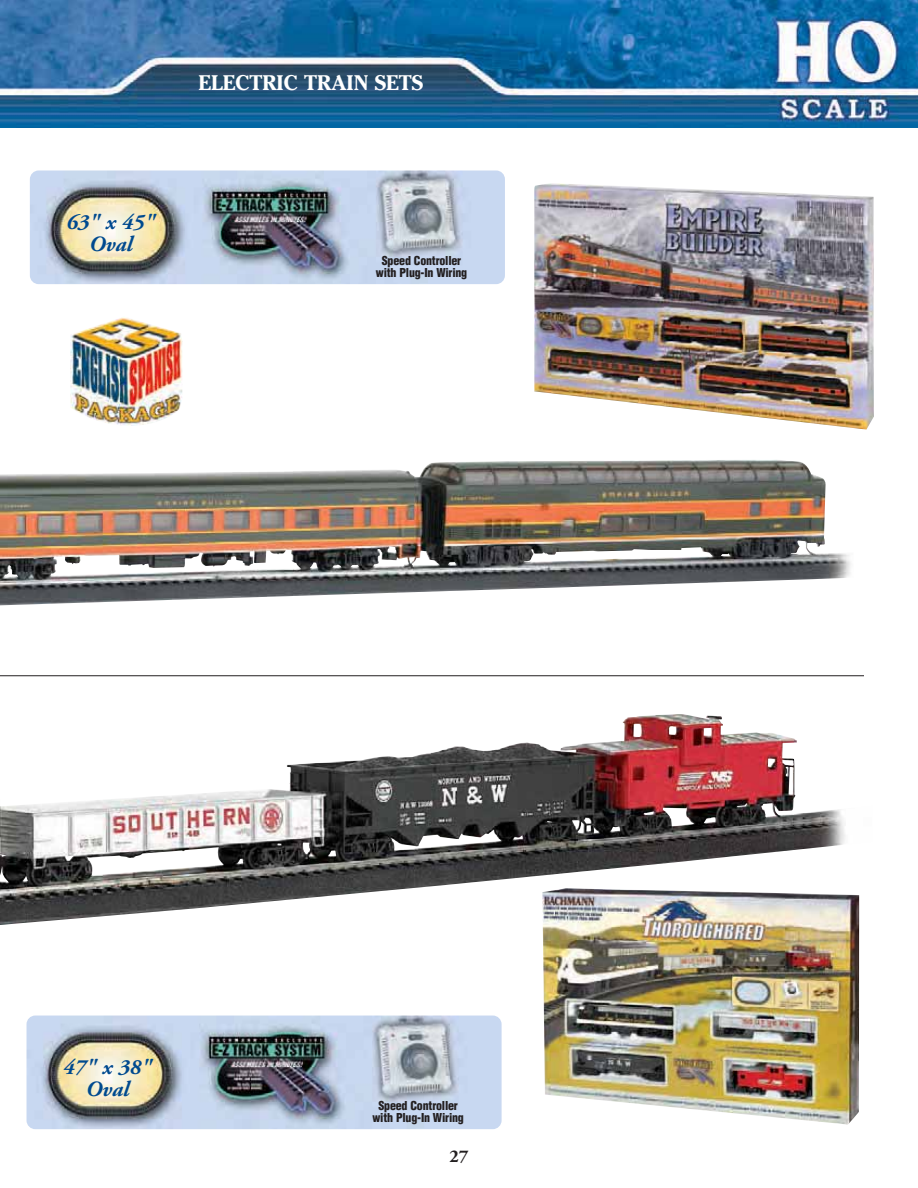
<style>
.page{position:relative;width:918px;height:1188px;background:#fff}
.page>*{position:absolute;margin:0;border:0;box-sizing:border-box;transform-origin:0 0}
.t1{font:italic 700 21.75px/21.5px "Adobe Garamond";color:#004a8f;text-align:center}
.t2{font:700 21px "Cheltenham";color:#fff}
.t3{font:700 18px "Adobe Garamond";color:#231f20}
.t4{font:900 condensed 12px/12px "Helvetica";letter-spacing:-.02em;color:#231f20;text-align:center}
</style>
<div class="page">
<img style="left:0;top:0;width:918px;height:127px">
<hr style="left:0;top:675px;width:864px;height:1px;background:#231f20">
<img style="left:27px;top:1016px;width:475px;height:113px;border-radius:9px">
<img style="left:0;top:714px;width:860px;height:212px">
<img style="left:542px;top:888px;width:317px;height:237px">
<img style="left:30px;top:170px;width:475px;height:114px;border-radius:9px">
<img style="left:534px;top:183px;width:340px;height:247px">
<img style="left:70px;top:317px;width:112px;height:109px">
<img style="left:0;top:460px;width:851px;height:146px">
<h2 class="t2" style="left:199px;top:75px;width:226px">ELECTRIC TRAIN SETS</h2>
<h1 class="t1" style="left:67px;top:214px;width:90px">63" x 45"<br>Oval</h1>
<p class="t4" style="left:376px;top:255px;width:93px">Speed Controller with Plug-In Wiring</p>
<h1 class="t1" style="left:63px;top:1059px;width:90px">47" x 38"<br>Oval</h1>
<p class="t4" style="left:373px;top:1100px;width:93px">Speed Controller with Plug-In Wiring</p>
<h3 class="t3" style="left:450px;top:1149px;width:20px">27</h3>
</div>
